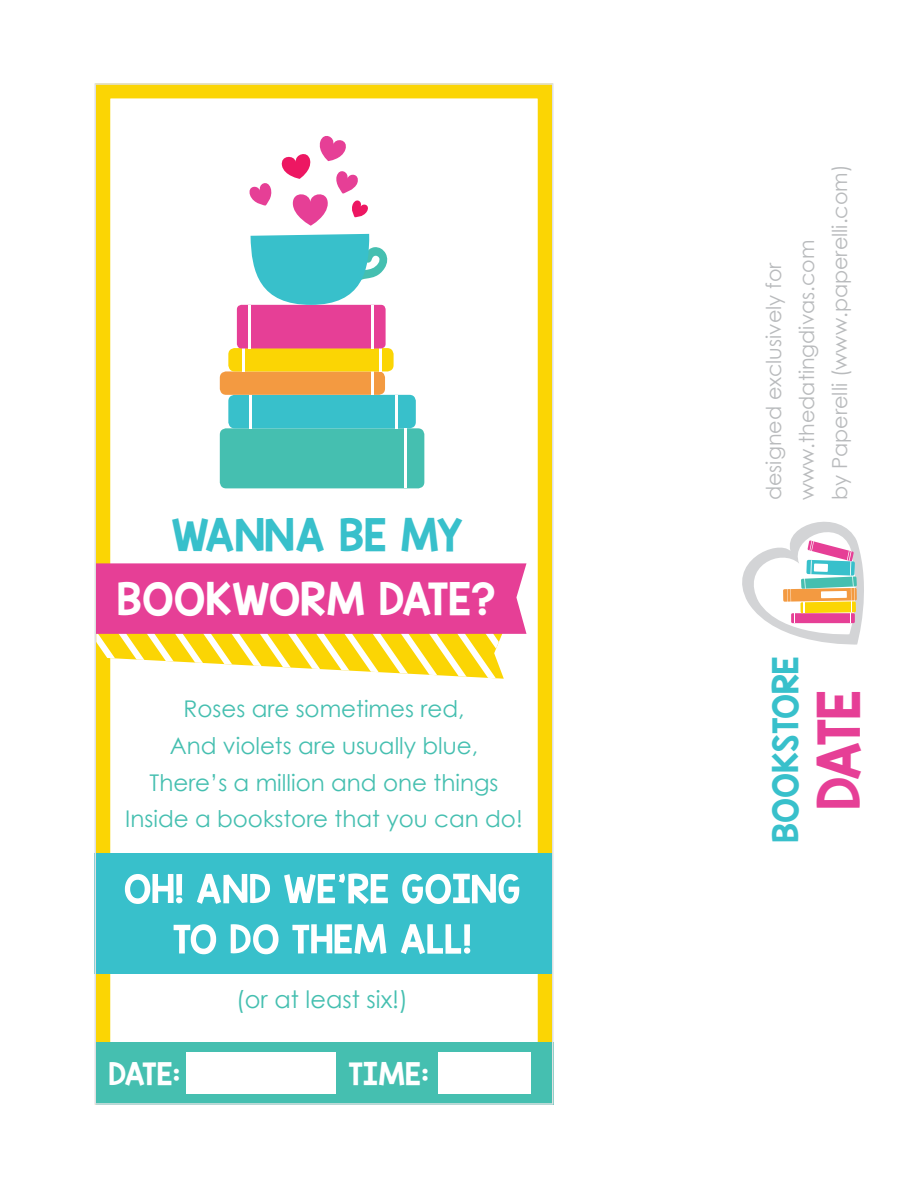
<style>
.page{position:relative;width:918px;height:1188px;background:#fff}
.page>*{position:absolute;margin:0;border:0;box-sizing:border-box;transform-origin:0 0}
.t1{font:49.2px "KG Blank Space Solid";color:#e63f96}
.t2{font:37.8px "KG Blank Space Solid";color:#fff}
.t3{font:37.65px "KG Blank Space Solid";color:#38c0cb}
.t4{font:29.85px "KG Blank Space Solid";color:#38c0cb}
.t5{font:26.25px "KG Blank Space Solid";color:#fff}
.t6{font:24px "Century Gothic";color:#45bfb0}
.t7{font:22.95px/36.6px "Century Gothic";color:#45bfb0;text-align:center}
.t8{font:20.7px/33px "Century Gothic";color:#b9bbbd}
</style>
<div class="page">
<div style="left:95px;top:83px;width:458px;height:1022px;border:15px solid #fbd504"></div>
<div style="left:95px;top:854px;width:459px;height:120px;background:#38c0cb"></div>
<svg style="left:249px;top:183px;width:23px;height:23px"></svg>
<svg style="left:281px;top:136px;width:87px;height:90px"></svg>
<div style="left:220px;top:428px;width:204px;height:60px;background:#45bfb0;border-radius:6px"></div>
<div style="left:228px;top:395px;width:188px;height:33px;background:#38c0cb;border-radius:6px"></div>
<div style="left:220px;top:371px;width:165px;height:24px;background:#f39a41;border-radius:6px"></div>
<hr style="left:371px;top:370px;width:3px;height:25px;background:#fff">
<hr style="left:249px;top:395px;width:3px;height:33px;background:#fff">
<hr style="left:395px;top:395px;width:3px;height:33px;background:#fff">
<hr style="left:404px;top:428px;width:3px;height:60px;background:#fff">
<div style="left:228px;top:348px;width:166px;height:23px;background:#fbd504;border-radius:6px"></div>
<hr style="left:242px;top:347px;width:3px;height:24px;background:#fff">
<hr style="left:379px;top:347px;width:3px;height:24px;background:#fff">
<div style="left:237px;top:305px;width:149px;height:43px;background:#e63f96;border-radius:5px"></div>
<hr style="left:371px;top:305px;width:2px;height:43px;background:#fff">
<hr style="left:248px;top:305px;width:3px;height:43px;background:#fff">
<svg style="left:251px;top:234px;width:137px;height:71px"></svg>
<div style="left:96px;top:1042px;width:457px;height:63px;background:#45bfb0"></div>
<svg style="left:98px;top:563px;width:428px;height:116px"></svg>
<svg style="left:125px;top:873px;width:394px;height:31px"></svg>
<svg style="left:174px;top:924px;width:296px;height:30px"></svg>
<div style="left:187px;top:1052px;width:149px;height:41px;background:#fff"></div>
<div style="left:439px;top:1053px;width:92px;height:41px;background:#fff"></div>
<svg style="left:742px;top:521px;width:122px;height:124px"></svg>
<h3 class="t3" style="left:171px;top:516px;width:293px">WANNA BE MY</h3>
<h2 class="t2" style="left:116px;top:580px;width:381px">BOOKWORM DATE?</h2>
<p class="t7" style="left:125px;top:693px;width:399px">Roses are sometimes red,<br>And violets are usually blue,<br>There’s a million and one things<br>Inside a bookstore that you can do!</p>
<p class="t6" style="left:236px;top:990px;width:174px">(or at least six!)</p>
<p class="t5" style="left:109px;top:1060px;width:74px">DATE:</p>
<p class="t5" style="left:349px;top:1060px;width:82px">TIME:</p>
<p class="t8" style="left:759px;top:500px;width:337px;rotate:-90deg">designed exclusively for www.thedatingdivas.com<br>by Paperelli (www.paperelli.com)</p>
<h3 class="t4" style="left:770px;top:843px;width:188px;rotate:-90deg">BOOKSTORE</h3>
<h1 class="t1" style="left:814px;top:810px;width:122px;rotate:-90deg">DATE</h1>
</div>
